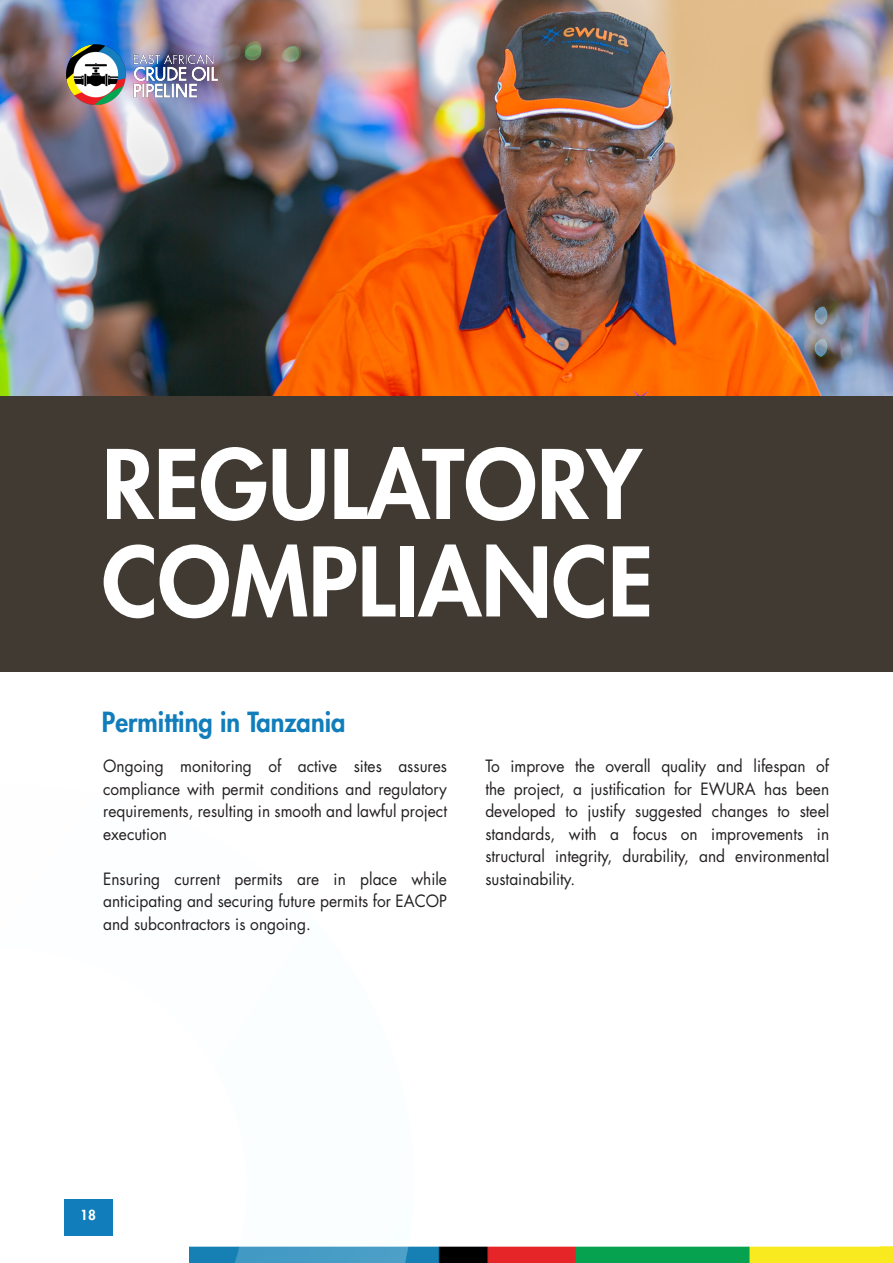
<style>
.page{position:relative;width:893px;height:1263px;background:#fff}
.page>*{position:absolute;margin:0;border:0;box-sizing:border-box;transform-origin:0 0}
.t1{font:800 93px/97.5px "Futura Std";color:#fff}
.t2{font:800 27px "Futura Std";color:#117dba;scale:.94 1}
.t3{font:16.5px/22.5px "Futura Std";color:#231f20;text-align:justify;scale:.94 1}
.t4{font:800 13.5px "Futura Std";color:#fff}
</style>
<div class="page">
<img style="left:474px;top:1246px;width:406px;height:17px">
<div style="left:0;top:8px;width:893px;height:664px;background:#403a32"></div>
<img style="left:0;top:0;width:893px;height:395px">
<svg style="left:64px;top:1199px;width:410px;height:64px"></svg>
<img style="left:67px;top:45px;width:150px;height:59px">
<img style="left:880px;top:1246px;width:13px;height:17px">
<h1 class="t1" style="left:102px;top:436px;width:553px">REGULATORY<br>COMPLIANCE</h1>
<h2 class="t2" style="left:102px;top:705px;width:261px">Permitting in Tanzania</h2>
<p class="t3" style="left:103px;top:755px;width:367px">Ongoing monitoring of active sites assures compliance with permit conditions and regulatory requirements, resulting in smooth and lawful project execution</p>
<p class="t3" style="left:103px;top:867px;width:367px">Ensuring current permits are in place while anticipating and securing future permits for EACOP and subcontractors is ongoing.</p>
<p class="t3" style="left:485px;top:755px;width:367px">To improve the overall quality and lifespan of the project, a justification for EWURA has been developed to justify suggested changes to steel standards, with a focus on improvements in structural integrity, durability, and environmental sustainability.</p>
<p class="t4" style="left:80px;top:1206px;width:17px">18</p>
</div>
